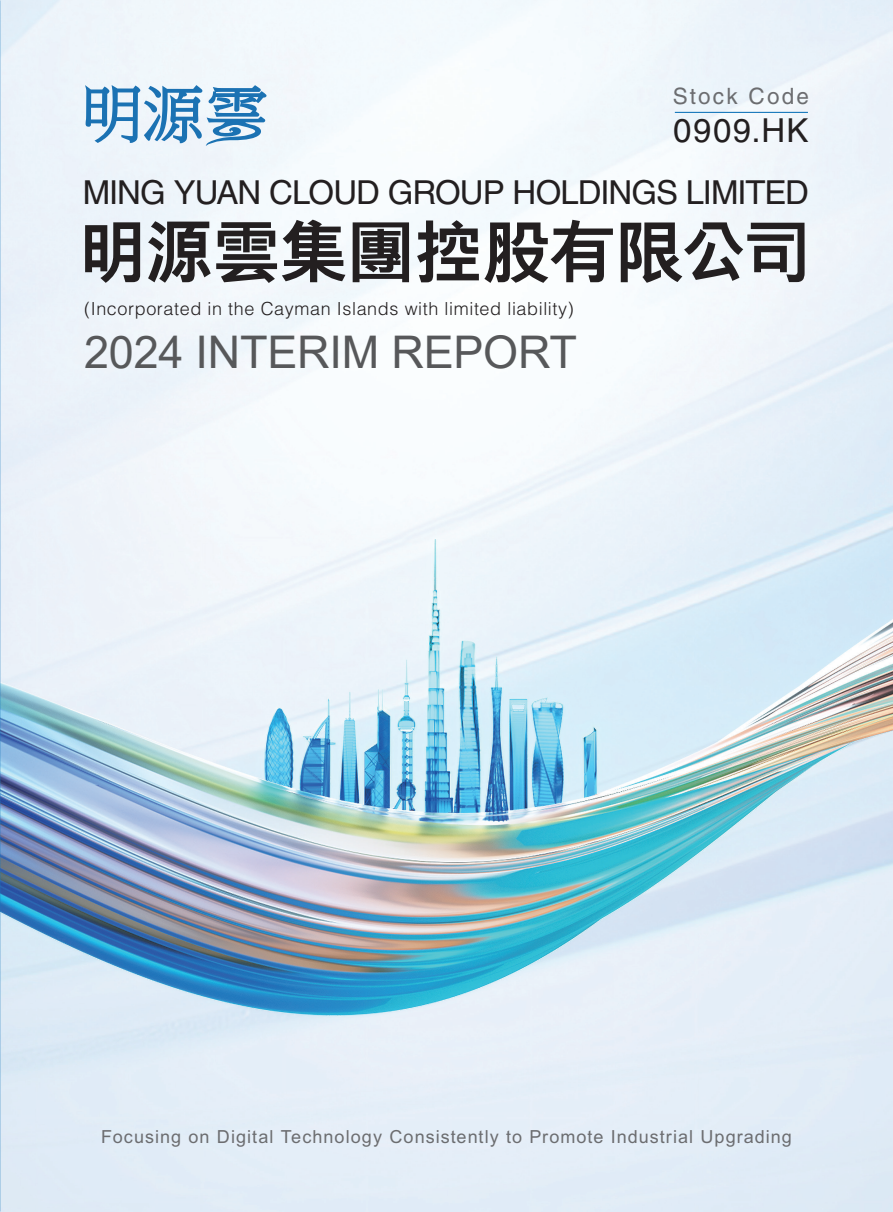
<style>
.page{position:relative;width:893px;height:1212px;background:#fff}
.page>*{position:absolute;margin:0;border:0;box-sizing:border-box;transform-origin:0 0}
.t1{font:800 68.55px "M Hei HK";letter-spacing:-.025em;color:#231f20}
.t2{font:45px "Arial";letter-spacing:-.005em;color:#57585a}
.t3{font:33px "Helvetica LT Std";letter-spacing:-.03em;color:#231f20}
.t4{font:22.5px "Helvetica LT Std";letter-spacing:.1em;color:#6c6d70}
.t5{font:700 18px "M Hei HK";letter-spacing:.055em;color:#6c6d70}
.t6{font:300 18px "Helvetica LT Std";letter-spacing:.035em;color:#231f20}
</style>
<div class="page">
<img style="left:0;top:0;width:893px;height:1212px">
<svg style="left:85px;top:85px;width:181px;height:61px"></svg>
<hr style="left:675px;top:112px;width:133px;height:1px;background:#1979bc">
<p class="t4" style="left:673px;top:83px;width:138px">Stock Code</p>
<h3 class="t3" style="left:673px;top:112px;width:137px">0909.HK</h3>
<h3 class="t3" style="left:83px;top:173px;width:728px">MING YUAN CLOUD GROUP HOLDINGS LIMITED</h3>
<h1 class="t1" style="left:78px;top:218px;width:734px">明源雲集團控股有限公司</h1>
<p class="t6" style="left:84px;top:297px;width:491px">(Incorporated in the Cayman Islands with limited liability)</p>
<h2 class="t2" style="left:84px;top:321px;width:494px">2024 INTERIM REPORT</h2>
<p class="t5" style="left:101px;top:1123px;width:692px">Focusing on Digital Technology Consistently to Promote Industrial Upgrading</p>
</div>
